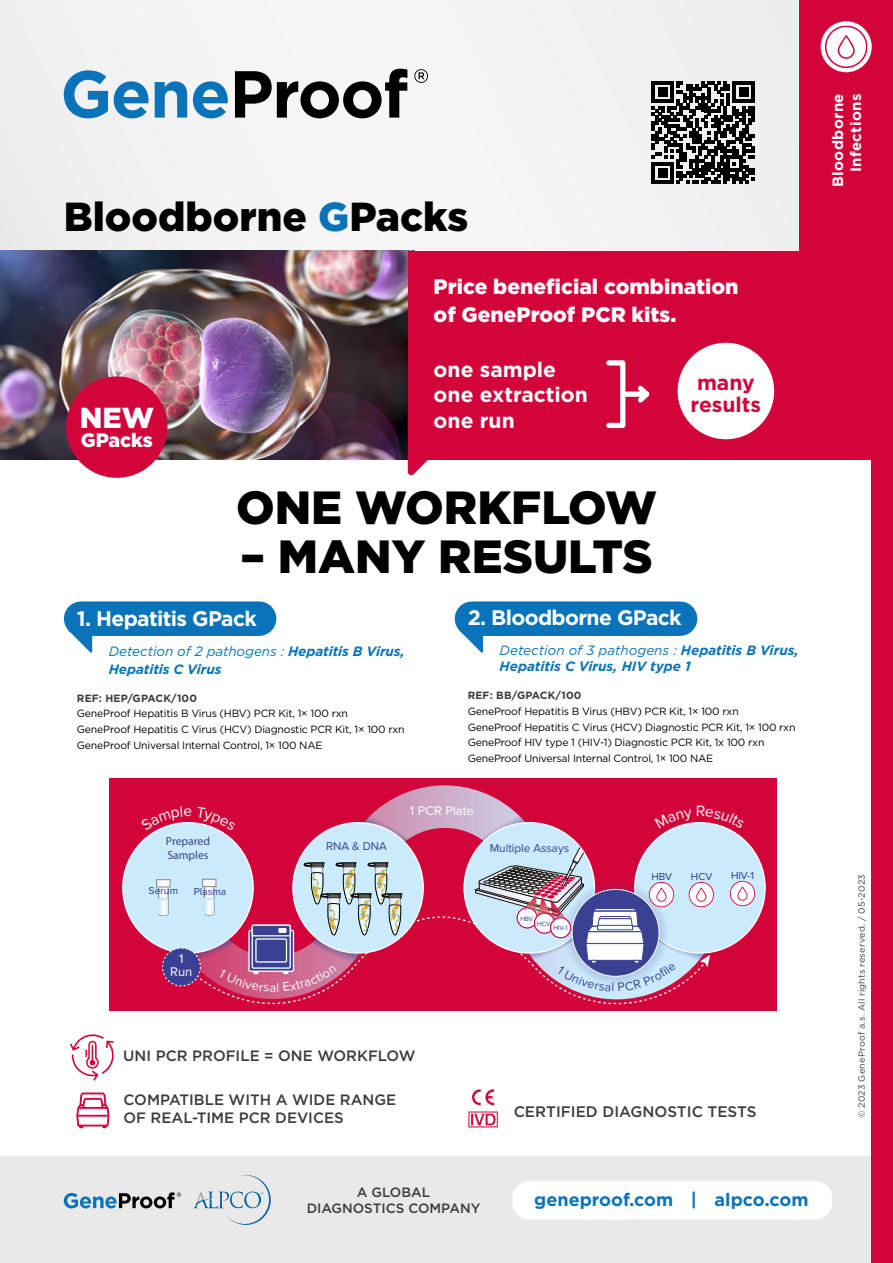
<style>
.page{position:relative;width:893px;height:1263px;background:#fff}
.page>*{position:absolute;margin:0;border:0;box-sizing:border-box;transform-origin:0 0}
.t1{font:900 46.5px "Gotham";color:#000}
.t2{font:900 40.5px "Gotham";color:#000}
.t3{font:900 28.95px "Gotham";color:#fff}
.t4{font:900 21px/28.5px "Gotham";color:#fff}
.t5{font:700 21px "Gotham";letter-spacing:-.03em;color:#fff}
.t6{font:700 21px/25.2px "Gotham";color:#fff}
.t7{font:700 21px/22.2px "Gotham";color:#d3043a;text-align:center}
.t8{font:900 19.5px "Gotham";color:#fff}
.t9{font:700 18px "Gotham";color:#0a73ba}
.t10{font:500 15.3px "Gotham";color:#3c3c3b}
.t11{font:500 15px/18px "Gotham";color:#3c3c3b}
.t12{font:700 15px/18px "Gotham";letter-spacing:.025em;color:#fff;text-align:right}
.t13{font:italic 700 13.5px/18px "Gotham";color:#0a73ba}
.t14{font:500 13.5px/16.5px "Gotham";color:#3c3c3b;text-align:center}
.t15{font:13.05px/13px "Proxima Nova";color:#fff;text-align:center}
.t16{font:11.7px "Proxima Nova";color:#3a4193}
.t17{font:11.7px/14.1px "Myriad Pro";color:#3a4193}
.t18{font:10.5px/15.6px "Gotham";letter-spacing:-.02em;color:#000}
.t19{font:700 10.5px "Gotham";letter-spacing:.015em;color:#3c3c3b}
.t20{font:10.35px "Proxima Nova";color:#2a3c90}
.t21{font:9px "Gotham";letter-spacing:.025em;color:#3c3c3b}
.t22{font:6.45px "Proxima Nova";color:#2a3c90}
.s1{color:#0a73ba}
.s2{font-weight:400}
</style>
<div class="page">
<div style="left:0;top:1157px;width:893px;height:106px;background:#e9e9e9"></div>
<div style="left:512px;top:1181px;width:320px;height:38px;background:#fff;border-radius:17px"></div>
<svg style="left:64px;top:1192px;width:117px;height:16px"></svg>
<svg style="left:193px;top:1175px;width:78px;height:50px"></svg>
<div style="left:0;top:0;width:893px;height:256px;background:#f3f3f3"></div>
<svg style="left:64px;top:70px;width:44px;height:48px"></svg>
<svg style="left:114px;top:81px;width:35px;height:37px"></svg>
<svg style="left:155px;top:81px;width:32px;height:37px"></svg>
<svg style="left:193px;top:81px;width:35px;height:37px"></svg>
<svg style="left:235px;top:69px;width:172px;height:49px"></svg>
<svg style="left:414px;top:69px;width:14px;height:14px"></svg>
<div style="left:799px;top:0;width:94px;height:459px;background:#d3043a"></div>
<img style="left:0;top:251px;width:408px;height:208px">
<div style="left:408px;top:251px;width:464px;height:208px;background:#d3043a"></div>
<div style="left:872px;top:459px;width:21px;height:804px;background:#d3043a"></div>
<svg style="left:821px;top:21px;width:51px;height:51px"></svg>
<svg style="left:825px;top:26px;width:42px;height:42px;background:#f6cdd7"></svg>
<div style="left:678px;top:343px;width:96px;height:96px;background:#fff;border-radius:50%"></div>
<svg style="left:408px;top:459px;width:71px;height:17px"></svg>
<div style="left:66px;top:376px;width:102px;height:102px;background:#d3043a;border-radius:50%"></div>
<svg style="left:76px;top:1092px;width:34px;height:36px"></svg>
<svg style="left:68px;top:628px;width:24px;height:25px"></svg>
<svg style="left:458px;top:628px;width:25px;height:25px"></svg>
<svg style="left:468px;top:1111px;width:30px;height:16px"></svg>
<svg style="left:472px;top:1089px;width:22px;height:16px"></svg>
<svg style="left:652px;top:81px;width:103px;height:103px"></svg>
<div style="left:81px;top:601px;width:178px;height:35px;background:#0a73ba"></div>
<div style="left:472px;top:601px;width:208px;height:35px;background:#0a73ba"></div>
<svg style="left:70px;top:1034px;width:44px;height:46px"></svg>
<div style="left:110px;top:779px;width:666px;height:232px;background:#d3043a"></div>
<svg style="left:165px;top:785px;width:558px;height:214px;background:#d22052"></svg>
<svg style="left:357px;top:816px;width:52px;height:31px"></svg>
<div style="left:123px;top:823px;width:130px;height:130px;background:#cbeafc;border-radius:50%"></div>
<div style="left:156px;top:879px;width:14px;height:8px;border:1px solid #878787"></div>
<svg style="left:157px;top:880px;width:13px;height:36px"></svg>
<svg style="left:172px;top:898px;width:534px;height:113px;background:#d21548"></svg>
<div style="left:635px;top:823px;width:130px;height:130px;background:#cbeafc;border-radius:50%"></div>
<div style="left:464px;top:823px;width:130px;height:130px;background:#cbeafc;border-radius:50%"></div>
<div style="left:163px;top:948px;width:37px;height:38px;background:#3a4193;border-radius:50%"></div>
<div style="left:162px;top:947px;width:39px;height:39px;border:1px dashed #fff;border-radius:50%"></div>
<div style="left:293px;top:823px;width:130px;height:130px;background:#cbeafc;border-radius:50%"></div>
<svg style="left:625px;top:381px;width:25px;height:26px"></svg>
<div style="left:606px;top:360px;width:19px;height:68px;border:5px solid #fff"></div>
<svg style="left:181px;top:862px;width:221px;height:130px"></svg>
<svg style="left:140px;top:806px;width:96px;height:24px;background:#d32656"></svg>
<svg style="left:475px;top:806px;width:280px;height:185px"></svg>
<h2 class="t2" style="left:64px;top:188px;width:406px">Bloodborne <span class="s1">G</span>Packs</h2>
<h3 class="t3" style="left:80px;top:397px;width:76px">NEW</h3>
<h3 class="t8" style="left:81px;top:427px;width:74px">GPacks</h3>
<h3 class="t4" style="left:434px;top:272px;width:306px">Price beneficial combination of GeneProof PCR kits.</h3>
<h3 class="t6" style="left:434px;top:357px;width:156px">one sample one extraction one run</h3>
<h1 class="t1" style="left:236px;top:475px;width:422px">ONE WORKFLOW</h1>
<h1 class="t1" style="left:240px;top:525px;width:414px">– MANY RESULTS</h1>
<h3 class="t7" style="left:691px;top:371px;width:72px">many results</h3>
<h3 class="t5" style="left:77px;top:604px;width:181px">1. Hepatitis GPack</h3>
<p class="t13" style="left:109px;top:642px;width:298px"><span class="s2">Detection of 2 pathogens :</span> Hepatitis B Virus,<br>Hepatitis C Virus</p>
<p class="t19" style="left:77px;top:691px;width:122px">REF: HEP/GPACK/100</p>
<p class="t18" style="left:77px;top:706px;width:329px">GeneProof Hepatitis B Virus (HBV) PCR Kit, 1× 100 rxn<br>GeneProof Hepatitis C Virus (HCV) Diagnostic PCR Kit, 1× 100 rxn<br>GeneProof Universal Internal Control, 1× 100 NAE</p>
<h3 class="t5" style="left:468px;top:603px;width:215px">2. Bloodborne GPack</h3>
<p class="t13" style="left:500px;top:642px;width:301px;line-height:16.5px"><span class="s2">Detection of 3 pathogens :</span> Hepatitis B Virus,<br>Hepatitis C Virus, HIV type 1</p>
<p class="t19" style="left:468px;top:688px;width:115px">REF: BB/GPACK/100</p>
<p class="t18" style="left:468px;top:703px;width:329px">GeneProof Hepatitis B Virus (HBV) PCR Kit, 1× 100 rxn<br>GeneProof Hepatitis C Virus (HCV) Diagnostic PCR Kit, 1× 100 rxn GeneProof HIV type 1 (HIV-1) Diagnostic PCR Kit, 1x 100 rxn GeneProof Universal Internal Control, 1× 100 NAE</p>
<p class="t15" style="left:410px;top:803px;width:65px">1 PCR Plate</p>
<p class="t17" style="left:166px;top:834px;width:46px">Prepared<br>Samples</p>
<p class="t16" style="left:490px;top:839px;width:81px">Multiple Assays</p>
<p class="t20" style="left:149px;top:883px;width:31px">Serum</p>
<p class="t20" style="left:194px;top:883px;width:34px">Plasma</p>
<p class="t16" style="left:326px;top:837px;width:62px">RNA &amp; DNA</p>
<p class="t15" style="left:170px;top:951px;width:24px">1<br>Run</p>
<h3 class="t11" style="left:123px;top:1046px;width:294px">UNI PCR PROFILE = ONE WORKFLOW</h3>
<p class="t22" style="left:520px;top:914px;width:14px">HBV</p>
<p class="t22" style="left:537px;top:919px;width:15px">HCV</p>
<p class="t22" style="left:553px;top:923px;width:16px">HIV-1</p>
<p class="t20" style="left:651px;top:868px;width:22px">HBV</p>
<p class="t20" style="left:731px;top:868px;width:24px">HIV-1</p>
<p class="t20" style="left:691px;top:868px;width:23px">HCV</p>
<h3 class="t11" style="left:123px;top:1090px;width:274px">COMPATIBLE WITH A WIDE RANGE<br>OF REAL-TIME PCR DEVICES</h3>
<h3 class="t10" style="left:514px;top:1102px;width:244px">CERTIFIED DIAGNOSTIC TESTS</h3>
<h3 class="t12" style="left:829px;top:187px;width:95px;rotate:-90deg">Bloodborne<br>Infections</h3>
<p class="t21" style="left:856px;top:1118px;width:245px;rotate:-90deg">© 2023 GeneProof a.s. All rights reserved. / 05-2023</p>
<p class="t14" style="left:307px;top:1184px;width:175px">A GLOBAL<br>DIAGNOSTICS COMPANY</p>
<h3 class="t9" style="left:534px;top:1188px;width:276px">geneproof.com | alpco.com</h3>
</div>
